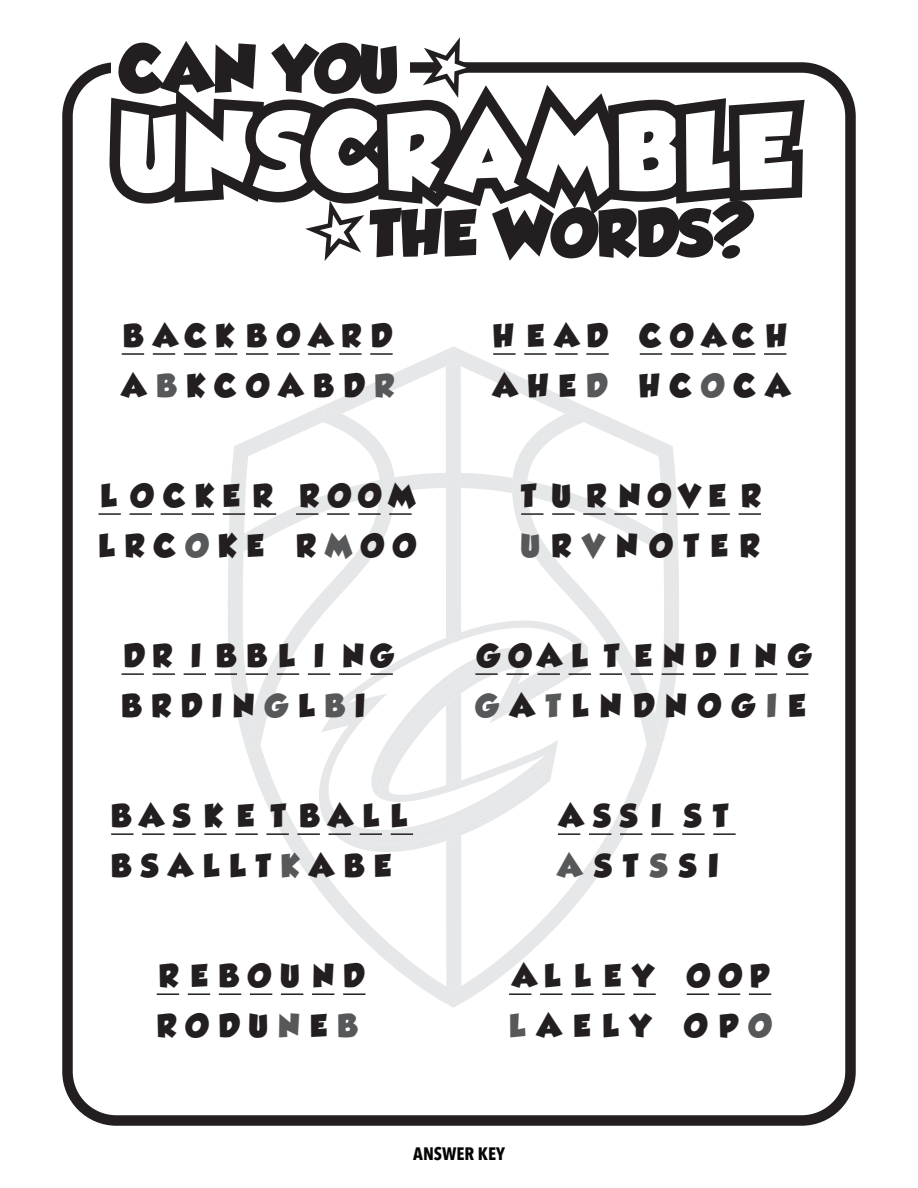
<style>
.page{position:relative;width:918px;height:1188px;background:#fff}
.page>*{position:absolute;margin:0;border:0;box-sizing:border-box;transform-origin:0 0}
.t1{font:58.35px "GROBOLD";color:#231f20}
.t2{font:28.65px "GROBOLD";letter-spacing:.36em;color:#231f20}
.t3{font:28.65px "GROBOLD";letter-spacing:.335em;color:#231f20}
.t4{font:28.65px "GROBOLD";letter-spacing:.42em;color:#231f20}
.t5{font:28.65px "GROBOLD";letter-spacing:.4em;color:#231f20}
.t6{font:28.65px "GROBOLD";letter-spacing:.34em;color:#231f20}
.t7{font:28.65px "GROBOLD";letter-spacing:.38em;color:#231f20}
.t8{font:28.65px "GROBOLD";letter-spacing:.32em;color:#231f20}
.t9{font:28.65px "GROBOLD";letter-spacing:.39em;color:#231f20}
.t10{font:28.65px "GROBOLD";letter-spacing:.46em;color:#231f20}
.t11{font:700 18px "Avenir Next Condensed";color:#050504}
.s1{color:#57585a}
</style>
<div class="page">
<svg style="left:228px;top:346px;width:451px;height:662px"></svg>
<svg style="left:243px;top:593px;width:345px;height:294px"></svg>
<svg style="left:330px;top:647px;width:252px;height:343px"></svg>
<svg style="left:245px;top:407px;width:150px;height:342px"></svg>
<svg style="left:512px;top:407px;width:150px;height:342px"></svg>
<hr style="left:111px;top:833px;width:23px;height:2px;background:#231f20">
<hr style="left:142px;top:833px;width:23px;height:2px;background:#231f20">
<hr style="left:173px;top:833px;width:23px;height:2px;background:#231f20">
<hr style="left:204px;top:833px;width:23px;height:2px;background:#231f20">
<hr style="left:235px;top:833px;width:23px;height:2px;background:#231f20">
<hr style="left:266px;top:833px;width:23px;height:2px;background:#231f20">
<hr style="left:298px;top:833px;width:22px;height:2px;background:#231f20">
<hr style="left:329px;top:833px;width:22px;height:2px;background:#231f20">
<hr style="left:360px;top:833px;width:22px;height:2px;background:#231f20">
<hr style="left:391px;top:833px;width:22px;height:2px;background:#231f20">
<hr style="left:558px;top:833px;width:22px;height:2px;background:#231f20">
<hr style="left:589px;top:833px;width:22px;height:2px;background:#231f20">
<hr style="left:620px;top:833px;width:22px;height:2px;background:#231f20">
<hr style="left:651px;top:833px;width:23px;height:2px;background:#231f20">
<hr style="left:682px;top:833px;width:23px;height:2px;background:#231f20">
<hr style="left:713px;top:833px;width:23px;height:2px;background:#231f20">
<hr style="left:509px;top:993px;width:22px;height:2px;background:#231f20">
<hr style="left:540px;top:993px;width:23px;height:2px;background:#231f20">
<hr style="left:571px;top:993px;width:23px;height:2px;background:#231f20">
<hr style="left:602px;top:993px;width:23px;height:2px;background:#231f20">
<hr style="left:633px;top:993px;width:23px;height:2px;background:#231f20">
<hr style="left:687px;top:993px;width:22px;height:2px;background:#231f20">
<hr style="left:718px;top:993px;width:22px;height:2px;background:#231f20">
<hr style="left:749px;top:993px;width:22px;height:2px;background:#231f20">
<hr style="left:157px;top:993px;width:22px;height:2px;background:#231f20">
<hr style="left:188px;top:993px;width:22px;height:2px;background:#231f20">
<hr style="left:219px;top:993px;width:22px;height:2px;background:#231f20">
<hr style="left:250px;top:993px;width:22px;height:2px;background:#231f20">
<hr style="left:281px;top:993px;width:22px;height:2px;background:#231f20">
<hr style="left:312px;top:993px;width:22px;height:2px;background:#231f20">
<hr style="left:343px;top:993px;width:23px;height:2px;background:#231f20">
<hr style="left:122px;top:353px;width:22px;height:2px;background:#231f20">
<hr style="left:153px;top:353px;width:22px;height:2px;background:#231f20">
<hr style="left:184px;top:353px;width:22px;height:2px;background:#231f20">
<hr style="left:215px;top:353px;width:22px;height:2px;background:#231f20">
<hr style="left:246px;top:353px;width:22px;height:2px;background:#231f20">
<hr style="left:277px;top:353px;width:22px;height:2px;background:#231f20">
<hr style="left:308px;top:353px;width:23px;height:2px;background:#231f20">
<hr style="left:339px;top:353px;width:23px;height:2px;background:#231f20">
<hr style="left:370px;top:353px;width:23px;height:2px;background:#231f20">
<hr style="left:493px;top:353px;width:23px;height:2px;background:#231f20">
<hr style="left:524px;top:353px;width:23px;height:2px;background:#231f20">
<hr style="left:555px;top:353px;width:23px;height:2px;background:#231f20">
<hr style="left:586px;top:353px;width:23px;height:2px;background:#231f20">
<hr style="left:640px;top:353px;width:22px;height:2px;background:#231f20">
<hr style="left:671px;top:353px;width:22px;height:2px;background:#231f20">
<hr style="left:702px;top:353px;width:22px;height:2px;background:#231f20">
<hr style="left:733px;top:353px;width:22px;height:2px;background:#231f20">
<hr style="left:764px;top:353px;width:22px;height:2px;background:#231f20">
<hr style="left:121px;top:673px;width:23px;height:2px;background:#231f20">
<hr style="left:153px;top:673px;width:22px;height:2px;background:#231f20">
<hr style="left:184px;top:673px;width:22px;height:2px;background:#231f20">
<hr style="left:215px;top:673px;width:22px;height:2px;background:#231f20">
<hr style="left:246px;top:673px;width:22px;height:2px;background:#231f20">
<hr style="left:277px;top:673px;width:22px;height:2px;background:#231f20">
<hr style="left:308px;top:673px;width:22px;height:2px;background:#231f20">
<hr style="left:339px;top:673px;width:22px;height:2px;background:#231f20">
<hr style="left:371px;top:673px;width:22px;height:2px;background:#231f20">
<hr style="left:475px;top:673px;width:23px;height:2px;background:#231f20">
<hr style="left:506px;top:673px;width:23px;height:2px;background:#231f20">
<hr style="left:538px;top:673px;width:22px;height:2px;background:#231f20">
<hr style="left:569px;top:673px;width:22px;height:2px;background:#231f20">
<hr style="left:600px;top:673px;width:22px;height:2px;background:#231f20">
<hr style="left:631px;top:673px;width:22px;height:2px;background:#231f20">
<hr style="left:662px;top:673px;width:22px;height:2px;background:#231f20">
<hr style="left:693px;top:673px;width:22px;height:2px;background:#231f20">
<hr style="left:724px;top:673px;width:22px;height:2px;background:#231f20">
<hr style="left:755px;top:673px;width:22px;height:2px;background:#231f20">
<hr style="left:786px;top:673px;width:22px;height:2px;background:#231f20">
<hr style="left:521px;top:513px;width:23px;height:2px;background:#231f20">
<hr style="left:552px;top:513px;width:23px;height:2px;background:#231f20">
<hr style="left:583px;top:513px;width:23px;height:2px;background:#231f20">
<hr style="left:614px;top:513px;width:23px;height:2px;background:#231f20">
<hr style="left:645px;top:513px;width:23px;height:2px;background:#231f20">
<hr style="left:676px;top:513px;width:23px;height:2px;background:#231f20">
<hr style="left:708px;top:513px;width:22px;height:2px;background:#231f20">
<hr style="left:739px;top:513px;width:22px;height:2px;background:#231f20">
<hr style="left:98px;top:513px;width:23px;height:2px;background:#231f20">
<hr style="left:130px;top:513px;width:22px;height:2px;background:#231f20">
<hr style="left:161px;top:513px;width:22px;height:2px;background:#231f20">
<hr style="left:192px;top:513px;width:22px;height:2px;background:#231f20">
<hr style="left:223px;top:513px;width:22px;height:2px;background:#231f20">
<hr style="left:254px;top:513px;width:22px;height:2px;background:#231f20">
<hr style="left:296px;top:513px;width:22px;height:2px;background:#231f20">
<hr style="left:327px;top:513px;width:23px;height:2px;background:#231f20">
<hr style="left:358px;top:513px;width:23px;height:2px;background:#231f20">
<hr style="left:389px;top:513px;width:23px;height:2px;background:#231f20">
<div style="left:62px;top:62px;width:794px;height:1064px;border:10px solid #231f20;border-radius:49px"></div>
<svg style="left:109px;top:37px;width:696px;height:224px"></svg>
<h1 class="t1" style="left:119px;top:34px;width:280px">CAN YOU</h1>
<h1 class="t1" style="left:370px;top:199px;width:386px">THE WORDS?</h1>
<p class="t8" style="left:123px;top:318px;width:270px">BACK BOARD</p>
<p class="t3" style="left:493px;top:318px;width:295px">HEAD COACH</p>
<p class="t2" style="left:122px;top:369px;width:273px">A<span class="s1">B</span>KCOABD<span class="s1">R</span></p>
<p class="t2" style="left:493px;top:369px;width:298px">AHE<span class="s1">D</span> HC<span class="s1">O</span>CA</p>
<p class="t3" style="left:101px;top:478px;width:315px">L OCKER ROOM</p>
<p class="t10" style="left:521px;top:478px;width:241px">TURNOVER</p>
<p class="t2" style="left:99px;top:529px;width:318px">LRC<span class="s1">O</span>KE R<span class="s1">M</span>OO</p>
<p class="t4" style="left:521px;top:529px;width:239px"><span class="s1">U</span>R<span class="s1">V</span>NOTER</p>
<p class="t2" style="left:124px;top:639px;width:272px">DR IBBL I NG</p>
<p class="t6" style="left:477px;top:639px;width:336px">GOAL T ENDI NG</p>
<p class="t2" style="left:121px;top:689px;width:246px">BRDIN<span class="s1">G</span>L<span class="s1">B</span>I</p>
<p class="t5" style="left:475px;top:689px;width:332px"><span class="s1">G</span>A<span class="s1">T</span>LNDNOG<span class="s1">I</span>E</p>
<p class="t7" style="left:111px;top:799px;width:297px">BASKE TBALL</p>
<p class="t2" style="left:559px;top:799px;width:170px">ASSI ST</p>
<p class="t2" style="left:111px;top:849px;width:281px">BSALLT<span class="s1">K</span>ABE</p>
<p class="t2" style="left:558px;top:849px;width:162px"><span class="s1">A</span>ST<span class="s1">S</span>SI</p>
<p class="t2" style="left:159px;top:959px;width:206px">REBOUND</p>
<p class="t9" style="left:513px;top:959px;width:257px">ALLEY OOP</p>
<p class="t2" style="left:157px;top:1009px;width:202px">RODU<span class="s1">N</span>E<span class="s1">B</span></p>
<p class="t4" style="left:509px;top:1009px;width:263px"><span class="s1">L</span>AELY OP<span class="s1">O</span></p>
<p class="t11" style="left:413px;top:1143px;width:93px">ANSWER KEY</p>
</div>
